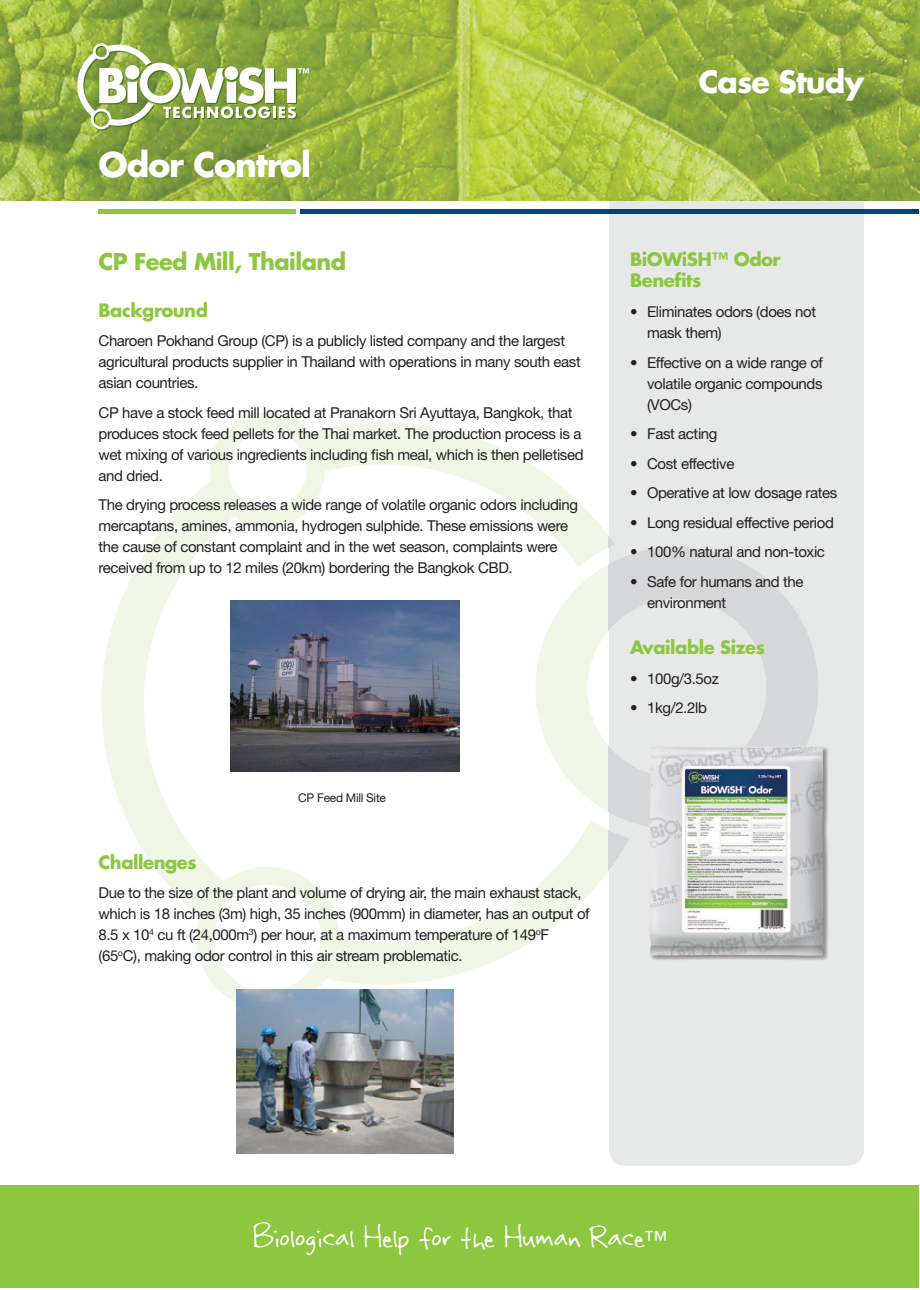
<style>
.page{position:relative;width:920px;height:1290px;background:#fff}
.page>*{position:absolute;margin:0;border:0;box-sizing:border-box;transform-origin:0 0}
.Bold{font:36px "Rabiohead";letter-spacing:-.025em;color:#fff}
.t1{font:700 33px "Futura Std";letter-spacing:-.03em;color:#fff}
.t2{font:700 30px "Futura Std";letter-spacing:-.03em;color:#fff}
.Headings{font:700 22.5px "Futura Std";letter-spacing:-.025em;color:#8dc73f}
.Heading_2{font:700 18px/21px "Futura Std";letter-spacing:-.025em;color:#8dc73f}
.Body{font:15px/21px "Helvetica Neue LT Std";letter-spacing:-.025em;color:#231f20}
.Body_Small{font:12px "Helvetica Neue LT Std";letter-spacing:-.025em;color:#231f20}
.s1{font-family:"Helvetica Neue LT Std";font-size:24px}
</style>
<div class="page">
<svg style="left:101px;top:412px;width:508px;height:597px"></svg>
<svg style="left:517px;top:529px;width:92px;height:319px"></svg>
<div style="left:609px;top:184px;width:255px;height:982px;background:#e7e8e8;border-radius:17px"></div>
<svg style="left:609px;top:848px;width:14px;height:21px"></svg>
<svg style="left:609px;top:537px;width:209px;height:311px"></svg>
<div style="left:1px;top:1185px;width:918px;height:102px;background:#8dc73f"></div>
<img style="left:1px;top:1px;width:918px;height:200px">
<hr style="left:99px;top:209px;width:197px;height:4px;background:#8dc73f">
<hr style="left:301px;top:209px;width:618px;height:4px;background:#00447c">
<svg style="left:77px;top:43px;width:232px;height:87px"></svg>
<img style="left:648px;top:746px;width:180px;height:214px">
<img style="left:236px;top:989px;width:217px;height:164px">
<img style="left:230px;top:600px;width:229px;height:172px">
<p class="t1" style="left:99px;top:142px;width:214px">Odor Control</p>
<p class="Headings" style="left:99px;top:247px;width:249px">CP Feed Mill, Thailand</p>
<p class="Heading_2" style="left:99px;top:299px;width:111px">Background</p>
<p class="Body" style="left:99px;top:330px;width:484px">Charoen Pokhand Group (CP) is a publicly listed company and the largest agricultural products supplier in Thailand with operations in many south east asian countries.</p>
<p class="Body" style="left:99px;top:402px;width:487px">CP have a stock feed mill located at Pranakorn Sri Ayuttaya, Bangkok, that produces stock feed pellets for the Thai market. The production process is a wet mixing of various ingredients including fish meal, which is then pelletised and dried.</p>
<p class="Body" style="left:99px;top:494px;width:481px">The drying process releases a wide range of volatile organic odors including mercaptans, amines, ammonia, hydrogen sulphide. These emissions were the cause of constant complaint and in the wet season, complaints were received from up to 12 miles (20km) bordering the Bangkok CBD.</p>
<p class="Body_Small" style="left:298px;top:790px;width:89px">CP Feed Mill Site</p>
<p class="Heading_2" style="left:99px;top:851px;width:100px">Challenges</p>
<p class="Body" style="left:99px;top:882px;width:493px">Due to the size of the plant and volume of drying air, the main exhaust stack, which is 18 inches (3m) high, 35 inches (900mm) in diameter, has an output of 8.5 x 10<sup>4</sup> cu ft (24,000m<sup>3</sup>) per hour, at a maximum temperature of 149<sup>o</sup>F (65<sup>o</sup>C), making odor control in this air stream problematic.</p>
<p class="t2" style="left:699px;top:62px;width:167px">Case Study</p>
<p class="Heading_2" style="left:630px;top:249px;width:152px">BiOWiSH™ Odor<br>Benefits</p>
<p class="Body" style="left:647px;top:301px;width:170px;text-indent:-17px">• Eliminates odors (does not mask them)</p>
<p class="Body" style="left:647px;top:351px;width:177px;text-align:justify;text-indent:-17px">• Effective on a wide range of volatile organic compounds (VOCs)</p>
<p class="Body" style="left:630px;top:423px;width:89px">• Fast acting</p>
<p class="Body" style="left:630px;top:452px;width:106px">• Cost effective</p>
<p class="Body" style="left:630px;top:482px;width:209px">• Operative at low dosage rates</p>
<p class="Body" style="left:630px;top:511px;width:205px">• Long residual effective period</p>
<p class="Body" style="left:630px;top:541px;width:196px">• 100% natural and non-toxic</p>
<p class="Body" style="left:647px;top:570px;width:158px;text-indent:-17px">• Safe for humans and the environment</p>
<p class="Heading_2" style="left:630px;top:637px;width:136px">Available Sizes</p>
<p class="Body" style="left:630px;top:667px;width:90px">• 100g/3.5oz</p>
<p class="Body" style="left:630px;top:697px;width:78px">• 1kg/2.2lb</p>
<p class="Bold" style="left:253px;top:1215px;width:416px">Biological Help for the Human Race<span class="s1">™</span></p>
</div>
